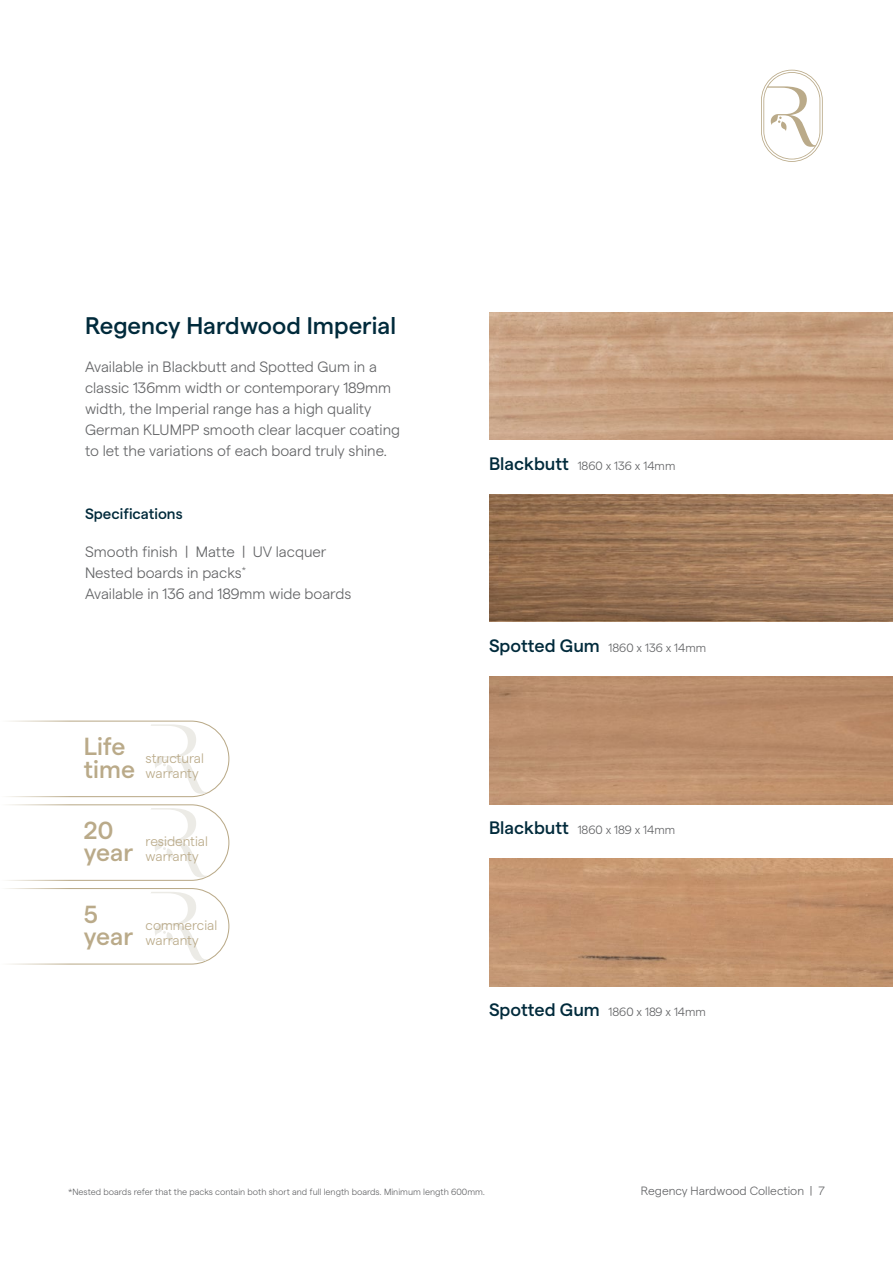
<style>
.page{position:relative;width:893px;height:1263px;background:#fff}
.page>*{position:absolute;margin:0;border:0;box-sizing:border-box;transform-origin:0 0}
.t1{font:500 24.75px/22.2px "Matter";color:#baaa89}
.t2{font:500 24px "Matter";color:#002a3b}
.t3{font:300 15px/21px "Matter";color:#636466}
.t4{font:500 15px "Matter";color:#002a3b}
.t5{font:300 13.65px/14.9px "Matter";color:#baaa89}
.t6{font:300 12px "Matter";color:#636466}
.t7{font:300 9px "Matter";color:#636466}
.s1{font-weight:500;font-size:18px;color:#002a3b}
</style>
<div class="page">
<img style="left:489px;top:312px;width:404px;height:128px">
<img style="left:489px;top:494px;width:404px;height:128px">
<img style="left:489px;top:859px;width:404px;height:127px">
<img style="left:489px;top:676px;width:404px;height:128px">
<svg style="left:761px;top:70px;width:62px;height:92px"></svg>
<svg style="left:7px;top:720px;width:223px;height:78px"></svg>
<svg style="left:7px;top:804px;width:223px;height:77px"></svg>
<svg style="left:6px;top:888px;width:224px;height:77px"></svg>
<h2 class="t2" style="left:85px;top:308px;width:313px">Regency Hardwood Imperial</h2>
<p class="t3" style="left:85px;top:355px;width:317px">Available in Blackbutt and Spotted Gum in a classic 136mm width or contemporary 189mm width, the Imperial range has a high quality German KLUMPP smooth clear lacquer coating to let the variations of each board truly shine.</p>
<p class="t4" style="left:85px;top:503px;width:99px">Specifications</p>
<p class="t3" style="left:85px;top:540px;width:268px">Smooth finish | Matte | UV lacquer<br>Nested boards in packs<sup>*<br></sup>Available in 136 and 189mm wide boards</p>
<h1 class="t1" style="left:84px;top:733px;width:53px">Life time</h1>
<p class="t5" style="left:146px;top:749px;width:60px">structural warranty</p>
<h1 class="t1" style="left:84px;top:817px;width:51px">20 year</h1>
<p class="t5" style="left:146px;top:833px;width:64px">residential warranty</p>
<h1 class="t1" style="left:84px;top:901px;width:51px">5 year</h1>
<p class="t5" style="left:146px;top:917px;width:73px">commercial warranty</p>
<p class="t6" style="left:489px;top:457px;width:188px"><span class="s1">Blackbutt</span> 1860 x 136 x 14mm</p>
<p class="t6" style="left:489px;top:639px;width:219px"><span class="s1">Spotted Gum</span> 1860 x 136 x 14mm</p>
<p class="t6" style="left:489px;top:821px;width:188px"><span class="s1">Blackbutt</span> 1860 x 189 x 14mm</p>
<p class="t6" style="left:489px;top:1003px;width:218px"><span class="s1">Spotted Gum</span> 1860 x 189 x 14mm</p>
<p class="t7" style="left:68px;top:1185px;width:419px">*Nested boards refer that the packs contain both short and full length boards. Minimum length 600mm.</p>
<p class="t6" style="left:641px;top:1182px;width:185px">Regency Hardwood Collection | 7</p>
</div>
